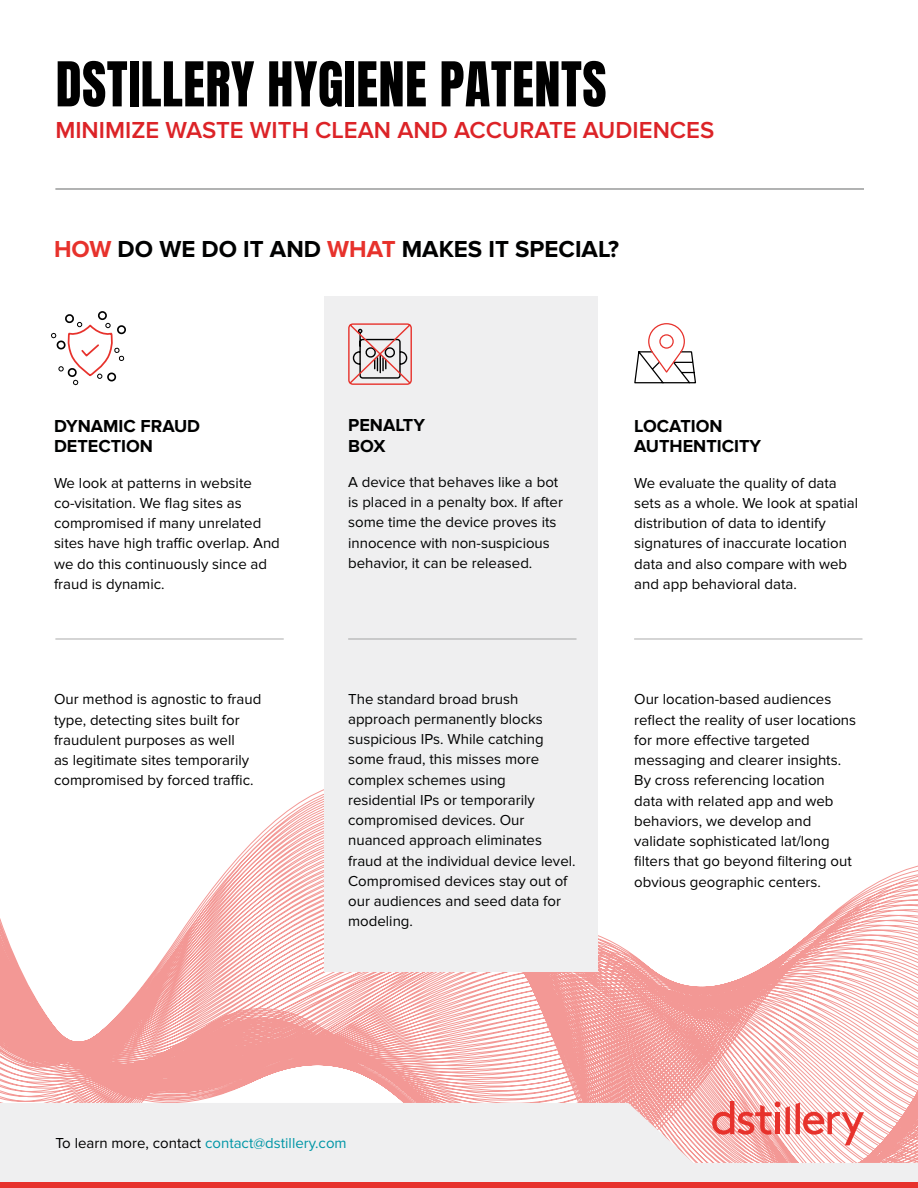
<style>
.page{position:relative;width:918px;height:1188px;background:#fff}
.page>*{position:absolute;margin:0;border:0;box-sizing:border-box;transform-origin:0 0}
.t1{font:52.5px "Anton";letter-spacing:.01em;color:#000}
.t2{font:600 24px "Proxima Nova";color:#dc2327}
.t3{font:700 24px "Proxima Nova";color:#000101}
.t4{font:700 18px/20.2px "Proxima Nova";color:#000101}
.t5{font:15px/20.2px "Proxima Nova";color:#000101}
.t6{font:15px "Proxima Nova";color:#0096a6}
.s1{color:#e7322c}
.s2{color:#000}
</style>
<div class="page">
<svg style="left:0;top:789px;width:918px;height:314px"></svg>
<div style="left:324px;top:296px;width:274px;height:676px;background:#efeff0"></div>
<svg style="left:51px;top:311px;width:75px;height:75px"></svg>
<svg style="left:634px;top:323px;width:63px;height:61px"></svg>
<svg style="left:348px;top:323px;width:64px;height:62px"></svg>
<hr style="left:55px;top:639px;width:229px;height:1px;background:#666767">
<hr style="left:348px;top:639px;width:229px;height:1px;background:#666767">
<hr style="left:634px;top:639px;width:228px;height:1px;background:#666767">
<hr style="left:55px;top:189px;width:809px;height:1px;background:#666767">
<svg style="left:712px;top:1101px;width:78px;height:2px"></svg>
<svg style="left:0;top:1103px;width:918px;height:80px;fill:#efeff0"></svg>
<div style="left:0;top:1183px;width:918px;height:5px;background:#e7322c"></div>
<h1 class="t1" style="left:56px;top:58px;width:552px">DSTILLERY HYGIENE PATENTS</h1>
<h2 class="t2" style="left:55px;top:116px;width:661px">MINIMIZE WASTE WITH CLEAN AND ACCURATE AUDIENCES</h2>
<h2 class="t3" style="left:54px;top:235px;width:566px"><span class="s1">HOW</span> DO WE DO IT AND <span class="s1">WHAT</span> MAKES IT SPECIAL?</h2>
<p class="t4" style="left:54px;top:416px;width:148px">DYNAMIC FRAUD<br>DETECTION</p>
<p class="t5" style="left:54px;top:473px;width:227px">We look at patterns in website co-visitation. We flag sites as compromised if many unrelated sites have high traffic overlap. And we do this continuously since ad fraud is dynamic.</p>
<p class="t4" style="left:348px;top:416px;width:78px">PENALTY<br>BOX</p>
<p class="t5" style="left:348px;top:472px;width:216px">A device that behaves like a bot is placed in a penalty box. If after some time the device proves its innocence with non-suspicious behavior, it can be released.</p>
<p class="t4" style="left:634px;top:416px;width:128px">LOCATION<br>AUTHENTICITY</p>
<p class="t5" style="left:634px;top:473px;width:225px">We evaluate the quality of data sets as a whole. We look at spatial distribution of data to identify signatures of inaccurate location data and also compare with web and app behavioral data.</p>
<p class="t5" style="left:54px;top:689px;width:209px">Our method is agnostic to fraud type, detecting sites built for fraudulent purposes as well<br>as legitimate sites temporarily compromised by forced traffic.</p>
<p class="t5" style="left:348px;top:689px;width:229px">The standard broad brush approach permanently blocks suspicious IPs. While catching some fraud, this misses more complex schemes using residential IPs or temporarily compromised devices. Our nuanced approach eliminates fraud at the individual device level.<br>Compromised devices stay out of our audiences and seed data for modeling.</p>
<p class="t5" style="left:634px;top:689px;width:223px">Our location-based audiences reflect the reality of user locations for more effective targeted messaging and clearer insights.<br>By cross referencing location data with related app and web behaviors, we develop and validate sophisticated lat/long filters that go beyond filtering out obvious geographic centers.</p>
<p class="t6" style="left:55px;top:1135px;width:293px"><span class="s2">To learn more, contact</span> contact@dstillery.com</p>
</div>
